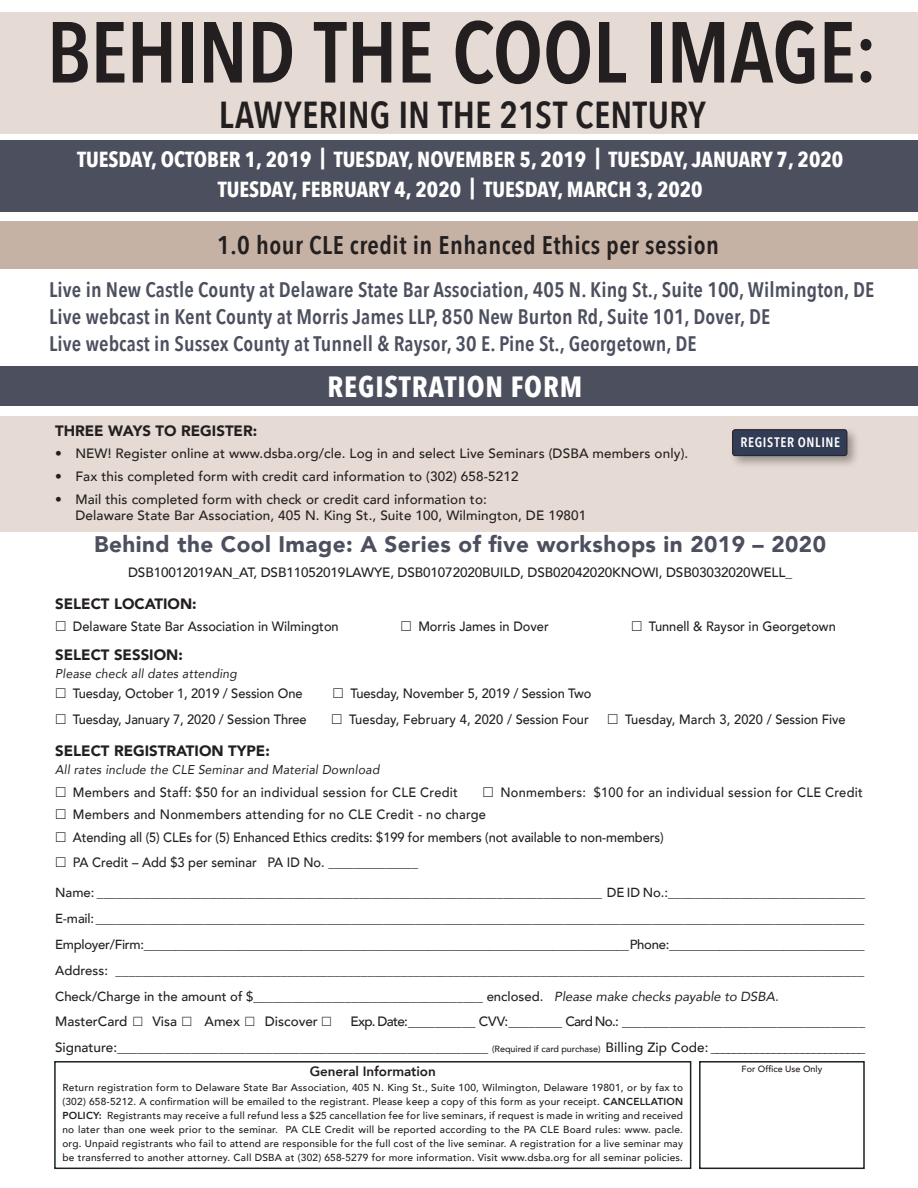
<style>
.page{position:relative;width:918px;height:1188px;background:#fff}
.page>*{position:absolute;margin:0;border:0;box-sizing:border-box;transform-origin:0 0}
.t1{font:600 85.5px "Avenir Next Condensed";letter-spacing:-.01em;color:#231f20}
.t2{font:600 37.5px "Avenir Next Condensed";letter-spacing:.005em;color:#231f20}
.t3{font:700 29.25px "Avenir Next Condensed";letter-spacing:.03em;color:#fff}
.t4{font:600 25.5px "Avenir Next Condensed";letter-spacing:.02em;color:#231f20}
.t5{font:900 22.5px "Avenir";letter-spacing:.02em;color:#4c4f5e}
.t6{font:700 21.75px "Avenir Next Condensed";color:#fff}
.t7{font:600 21px/27px "Avenir Next Condensed";letter-spacing:.005em;color:#4c4f5e}
.t8{font:900 15px "Avenir";color:#231f20}
.t9{font:600 13.65px "Avenir Next Condensed";letter-spacing:.05em;color:#fff}
.t10{font:500 13.5px/16.5px "Avenir";color:#231f20}
.t11{font:500 13.5px "Avenir";color:#231f20;scale:.95 1}
.t12{font:500 13.5px "Avenir";letter-spacing:.02em;color:#231f20;scale:.95 1}
.t13{font:500 13.5px "Avenir";letter-spacing:-.05em;color:#231f20}
.t14{font:800 13.5px "Avenir";letter-spacing:-.005em;color:#231f20}
.t15{font:500 13.2px "Avenir";color:#231f20}
.t16{font:500 13.2px "Avenir";letter-spacing:-.02em;color:#231f20}
.t17{font:italic 12.75px "Avenir";letter-spacing:.02em;color:#231f20;scale:.95 1}
.t18{font:500 10.2px/14px "Avenir";letter-spacing:.02em;color:#231f20;text-align:justify}
.t19{font:500 9px "Avenir";color:#231f20}
.s1{font-weight:400;font-style:italic}
.s2{font-size:9px}
.s3{font-weight:800}
</style>
<div class="page">
<div style="left:699px;top:1061px;width:166px;height:108px;border:2px solid #182322"></div>
<div style="left:54px;top:1061px;width:637px;height:108px;border:2px solid #182322"></div>
<div style="left:0;top:366px;width:918px;height:40px;background:#4c4f5e"></div>
<div style="left:0;top:416px;width:918px;height:115px;background:#e5dbd4"></div>
<div style="left:0;top:12px;width:918px;height:122px;background:#e5dbd4"></div>
<div style="left:729px;top:426px;width:131px;height:43px;background:#231f20;opacity:.4"></div>
<div style="left:733px;top:430px;width:114px;height:26px;background:#333c55;border-radius:3px"></div>
<div style="left:732px;top:429px;width:115px;height:27px;border:1px solid #231f20;border-radius:3px"></div>
<div style="left:0;top:221px;width:918px;height:48px;background:#c6b2a4"></div>
<div style="left:0;top:140px;width:918px;height:71px;background:#4c4f5e"></div>
<p class="t1" style="left:47px;top:-21px;width:833px">BEHIND THE COOL IMAGE:</p>
<p class="t2" style="left:219px;top:82px;width:488px">LAWYERING IN THE 21ST CENTURY</p>
<p class="t6" style="left:77px;top:146px;width:768px">TUESDAY, OCTOBER 1, 2019 | TUESDAY, NOVEMBER 5, 2019 | TUESDAY, JANUARY 7, 2020</p>
<p class="t6" style="left:218px;top:176px;width:486px">TUESDAY, FEBRUARY 4, 2020 | TUESDAY, MARCH 3, 2020</p>
<p class="t4" style="left:217px;top:223px;width:503px">1.0 hour CLE credit in Enhanced Ethics per session</p>
<p class="t7" style="left:49px;top:276px;width:827px">Live in New Castle County at Delaware State Bar Association, 405 N. King St., Suite 100, Wilmington, DE<br>Live webcast in Kent County at Morris James LLP, 850 New Burton Rd, Suite 101, Dover, DE</p>
<p class="t7" style="left:49px;top:330px;width:649px">Live webcast in Sussex County at Tunnell &amp; Raysor, 30 E. Pine St., Georgetown, DE</p>
<p class="t3" style="left:327px;top:368px;width:256px">REGISTRATION FORM</p>
<p class="t8" style="left:55px;top:417px;width:204px">THREE WAYS TO REGISTER:</p>
<p class="t10" style="left:55px;top:445px;width:635px">• NEW! Register online at www.dsba.org/cle. Log in and select Live Seminars (DSBA members only).</p>
<p class="t10" style="left:55px;top:467px;width:465px">• Fax this completed form with credit card information to (302) 658-5212</p>
<p class="t10" style="left:75px;top:490px;width:513px;text-indent:-20px">• Mail this completed form with check or credit card information to:<br>Delaware State Bar Association, 405 N. King St., Suite 100, Wilmington, DE 19801</p>
<p class="t9" style="left:741px;top:431px;width:101px">REGISTER ONLINE</p>
<p class="t5" style="left:94px;top:525px;width:733px">Behind the Cool Image: A Series of five workshops in 2019 – 2020</p>
<p class="t10" style="left:128px;top:563px;width:666px">DSB10012019AN_AT, DSB11052019LAWYE, DSB01072020BUILD, DSB02042020KNOWI, DSB03032020WELL_</p>
<p class="t8" style="left:55px;top:591px;width:143px">SELECT LOCATION:</p>
<p class="t11" style="left:73px;top:615px;width:281px">Delaware State Bar Association in Wilmington</p>
<p class="t11" style="left:418px;top:615px;width:139px">Morris James in Dover</p>
<p class="t11" style="left:649px;top:615px;width:198px">Tunnell &amp; Raysor in Georgetown</p>
<p class="t8" style="left:55px;top:642px;width:129px">SELECT SESSION:</p>
<p class="t17" style="left:55px;top:666px;width:193px">Please check all dates attending</p>
<p class="t11" style="left:73px;top:682px;width:243px">Tuesday, October 1, 2019 / Session One</p>
<p class="t11" style="left:350px;top:682px;width:255px">Tuesday, November 5, 2019 / Session Two</p>
<p class="t11" style="left:73px;top:708px;width:248px">Tuesday, January 7, 2020 / Session Three</p>
<p class="t11" style="left:349px;top:708px;width:254px">Tuesday, February 4, 2020 / Session Four</p>
<p class="t11" style="left:625px;top:708px;width:234px">Tuesday, March 3, 2020 / Session Five</p>
<p class="t8" style="left:55px;top:738px;width:216px">SELECT REGISTRATION TYPE:</p>
<p class="t17" style="left:55px;top:762px;width:343px">All rates include the CLE Seminar and Material Download</p>
<p class="t12" style="left:73px;top:780px;width:407px">Members and Staff: $50 for an individual session for CLE Credit</p>
<p class="t12" style="left:500px;top:780px;width:383px">Nonmembers: $100 for an individual session for CLE Credit</p>
<p class="t12" style="left:73px;top:803px;width:436px">Members and Nonmembers attending for no CLE Credit - no charge</p>
<p class="t11" style="left:73px;top:825px;width:623px">Atending all (5) CLEs for (5) Enhanced Ethics credits: $199 for members (not available to non-members)</p>
<p class="t11" style="left:73px;top:851px;width:365px">PA Credit – Add $3 per seminar PA ID No. ______________</p>
<p class="t15" style="left:55px;top:881px;width:811px">Name: _____________________________________________________________________________ DE ID No.:______________________________</p>
<p class="t15" style="left:55px;top:907px;width:811px">E-mail: ________________________________________________________________________________________________________________________</p>
<p class="t16" style="left:55px;top:933px;width:811px">Employer/Firm:_____________________________________________________________________________ Phone:_______________________________</p>
<p class="t15" style="left:55px;top:959px;width:811px">Address: _________________________________________________________________________________________________________________</p>
<p class="t15" style="left:55px;top:985px;width:725px">Check/Charge in the amount of $___________________________________ enclosed. <span class="s1">Please make checks payable to DSBA.</span></p>
<p class="t10" style="left:55px;top:1013px;width:74px">MasterCard</p>
<p class="t10" style="left:153px;top:1013px;width:26px">Visa</p>
<p class="t10" style="left:205px;top:1013px;width:37px">Amex</p>
<p class="t10" style="left:265px;top:1013px;width:55px">Discover</p>
<p class="t13" style="left:350px;top:1010px;width:516px">Exp. Date:__________ CVV:________ Card No.: ____________________________________</p>
<p class="t10" style="left:55px;top:1039px;width:812px">Signature:_______________________________________________________ <span class="s2">(Required if card purchase)</span> Billing Zip Code: ___________________________</p>
<p class="t14" style="left:310px;top:1061px;width:128px">General Information</p>
<p class="t19" style="left:742px;top:1061px;width:82px">For Office Use Only</p>
<p class="t18" style="left:62px;top:1080px;width:622px">Return registration form to Delaware State Bar Association, 405 N. King St., Suite 100, Wilmington, Delaware 19801, or by fax to (302) 658-5212. A confirmation will be emailed to the registrant. Please keep a copy of this form as your receipt. <span class="s3">CANCELLATION POLICY:</span> Registrants may receive a full refund less a $25 cancellation fee for live seminars, if request is made in writing and received no later than one week prior to the seminar. PA CLE Credit will be reported according to the PA CLE Board rules: www. pacle. org. Unpaid registrants who fail to attend are responsible for the full cost of the live seminar. A registration for a live seminar may be transferred to another attorney. Call DSBA at (302) 658-5279 for more information. Visit www.dsba.org for all seminar policies.</p>
</div>
